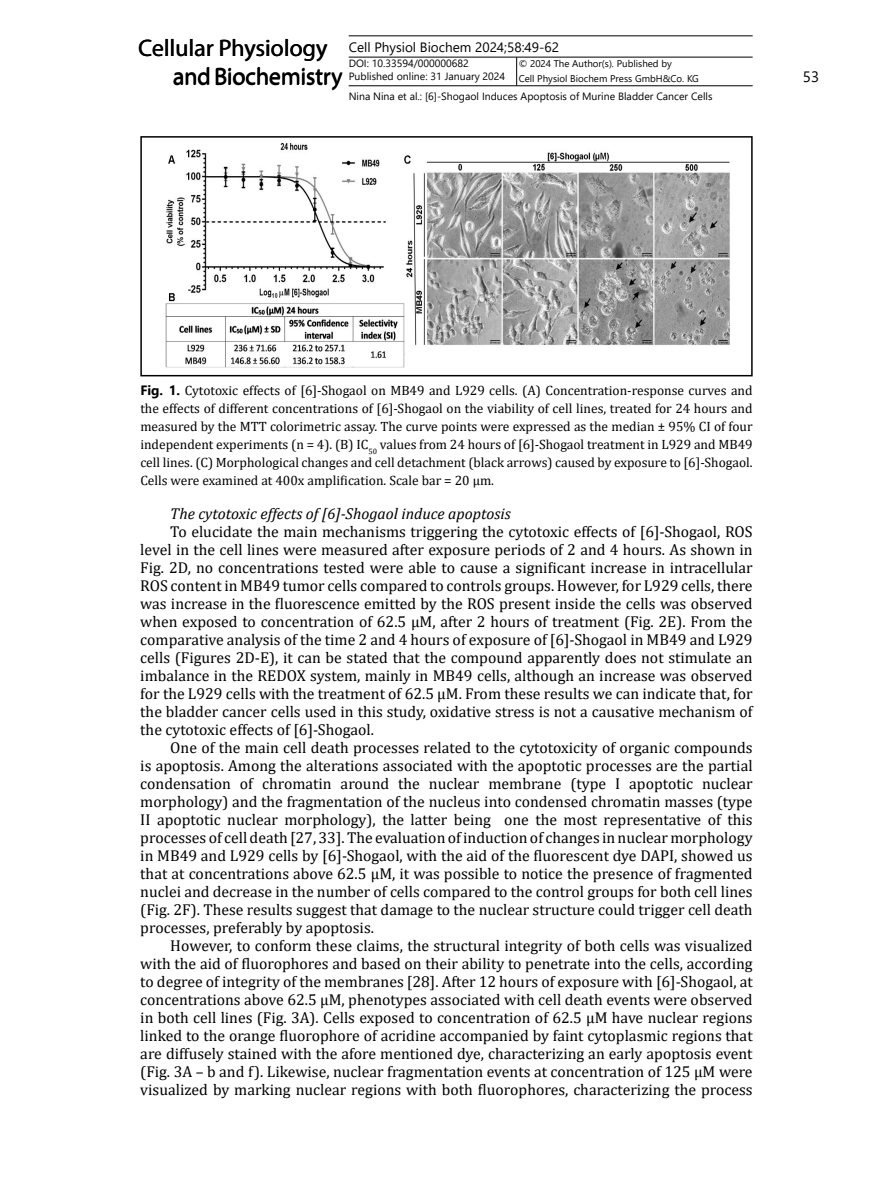
<style>
.page{position:relative;width:893px;height:1191px;background:#fff}
.page>*{position:absolute;margin:0;border:0;box-sizing:border-box;transform-origin:0 0}
.t1{font:24px "Myriad Pro";letter-spacing:-.005em;color:#000}
.t2{font:15.75px/18px "Cambria";color:#000;text-align:justify}
.t3{font:italic 15.75px "Cambria";color:#000}
.t4{font:15px "Segoe UI";color:#000}
.t5{font:13.5px/18px "Cambria";color:#000;text-align:justify}
.t6{font:13.5px "Segoe UI";color:#000}
.t7{font:10.5px/12.6px "Segoe UI";color:#000}
.t8{font:9.75px/15px "Segoe UI";color:#000}
.s1{font-family:"Segoe UI";font-weight:700}
</style>
<div class="page">
<hr style="left:349px;top:36px;width:404px;height:1px;background:#000">
<hr style="left:349px;top:57px;width:404px;height:1px;background:#000">
<hr style="left:349px;top:85px;width:404px;height:1px;background:#000">
<svg style="left:516px;top:57px;width:1px;height:28px"></svg>
<img style="left:165px;top:143px;width:565px;height:225px">
<div style="left:140px;top:136px;width:613px;height:240px;border:2px solid #000"></div>
<h1 class="t1" style="left:139px;top:33px;width:191px">Cellular Physiology</h1>
<p class="t6" style="left:349px;top:34px;width:212px">Cell Physiol Biochem 2024;58:49-62</p>
<p class="t7" style="left:349px;top:56px;width:158px">DOI: 10.33594/000000682<br>Published online: 31 January 2024</p>
<p class="t4" style="left:803px;top:62px;width:18px">53</p>
<p class="t8" style="left:519px;top:55px;width:182px">© 2024 The Author(s). Published by<br>Cell Physiol Biochem Press GmbH&amp;Co. KG</p>
<p class="t7" style="left:349px;top:89px;width:365px">Nina Nina et al.: [6]-Shogaol Induces Apoptosis of Murine Bladder Cancer Cells</p>
<h1 class="t1" style="left:173px;top:62px;width:171px">and Biochemistry</h1>
<p class="t5" style="left:140px;top:382px;width:614px"><span class="s1">Fig. 1.</span> Cytotoxic effects of [6]-Shogaol on MB49 and L929 cells. (A) Concentration-response curves and the effects of different concentrations of [6]-Shogaol on the viability of cell lines, treated for 24 hours and measured by the MTT colorimetric assay. The curve points were expressed as the median ± 95% CI of four independent experiments (n = 4). (B) IC<sub>50</sub> values from 24 hours of [6]-Shogaol treatment in L929 and MB49 cell lines. (C) Morphological changes and cell detachment (black arrows) caused by exposure to [6]-Shogaol.<br>Cells were examined at 400x amplification. Scale bar = 20 µm.</p>
<p class="t3" style="left:170px;top:502px;width:342px">The cytotoxic effects of [6]-Shogaol induce apoptosis</p>
<p class="t2" style="left:140px;top:522px;width:614px;text-indent:30px">To elucidate the main mechanisms triggering the cytotoxic effects of [6]-Shogaol, ROS level in the cell lines were measured after exposure periods of 2 and 4 hours. As shown in Fig. 2D, no concentrations tested were able to cause a significant increase in intracellular ROS content in MB49 tumor cells compared to controls groups. However, for L929 cells, there was increase in the fluorescence emitted by the ROS present inside the cells was observed when exposed to concentration of 62.5 μM, after 2 hours of treatment (Fig. 2E). From the comparative analysis of the time 2 and 4 hours of exposure of [6]-Shogaol in MB49 and L929 cells (Figures 2D-E), it can be stated that the compound apparently does not stimulate an imbalance in the REDOX system, mainly in MB49 cells, although an increase was observed for the L929 cells with the treatment of 62.5 μM. From these results we can indicate that, for the bladder cancer cells used in this study, oxidative stress is not a causative mechanism of the cytotoxic effects of [6]-Shogaol.</p>
<p class="t2" style="left:140px;top:738px;width:614px;text-indent:30px">One of the main cell death processes related to the cytotoxicity of organic compounds is apoptosis. Among the alterations associated with the apoptotic processes are the partial condensation of chromatin around the nuclear membrane (type I apoptotic nuclear morphology) and the fragmentation of the nucleus into condensed chromatin masses (type II apoptotic nuclear morphology), the latter being one the most representative of this processes of cell death [27, 33]. The evaluation of induction of changes in nuclear morphology in MB49 and L929 cells by [6]-Shogaol, with the aid of the fluorescent dye DAPI, showed us that at concentrations above 62.5 μM, it was possible to notice the presence of fragmented nuclei and decrease in the number of cells compared to the control groups for both cell lines (Fig. 2F). These results suggest that damage to the nuclear structure could trigger cell death processes, preferably by apoptosis.</p>
<p class="t2" style="left:140px;top:936px;width:614px;text-indent:30px">However, to conform these claims, the structural integrity of both cells was visualized with the aid of fluorophores and based on their ability to penetrate into the cells, according to degree of integrity of the membranes [28]. After 12 hours of exposure with [6]-Shogaol, at concentrations above 62.5 μM, phenotypes associated with cell death events were observed in both cell lines (Fig. 3A). Cells exposed to concentration of 62.5 μM have nuclear regions linked to the orange fluorophore of acridine accompanied by faint cytoplasmic regions that are diffusely stained with the afore mentioned dye, characterizing an early apoptosis event (Fig. 3A – b and f). Likewise, nuclear fragmentation events at concentration of 125 μM were visualized by marking nuclear regions with both fluorophores, characterizing the process</p>
</div>
